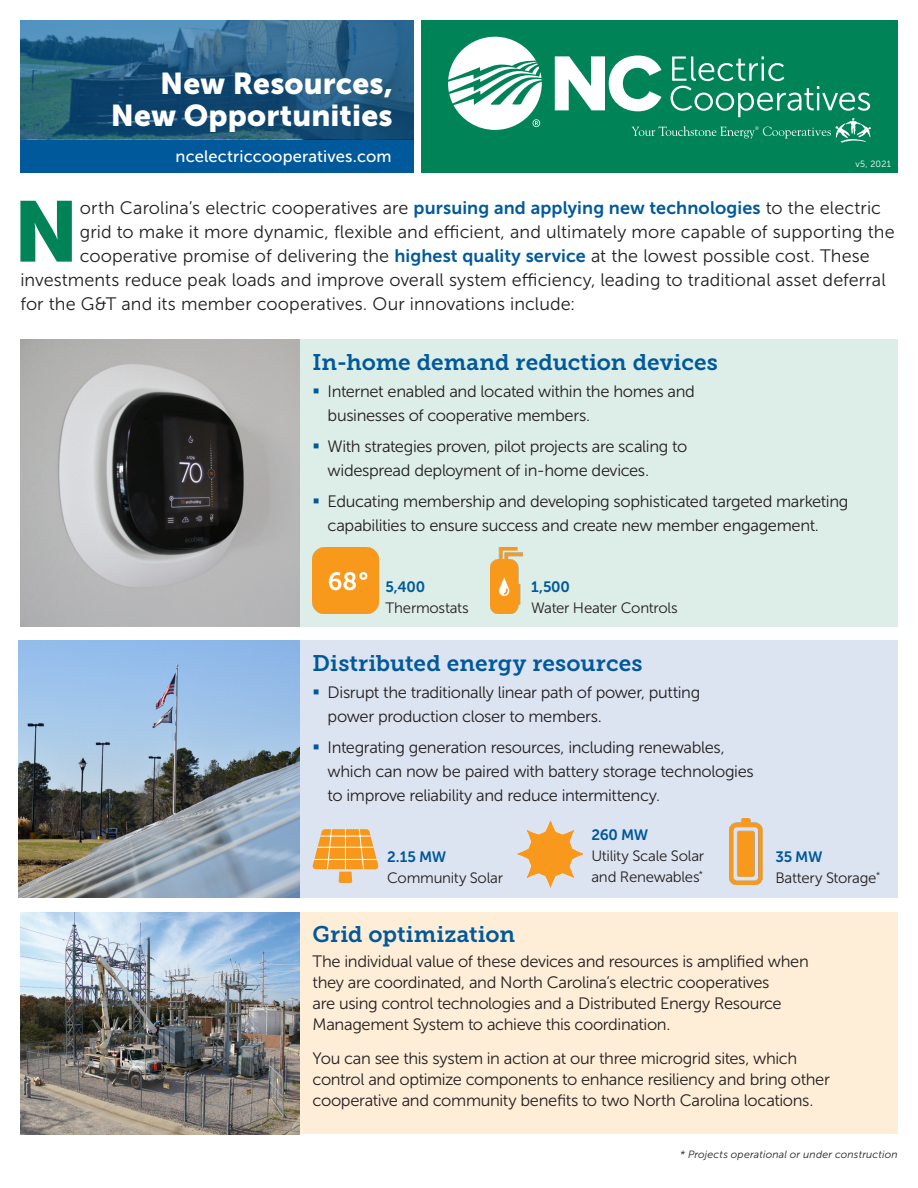
<style>
.page{position:relative;width:918px;height:1188px;background:#fff}
.page>*{position:absolute;margin:0;border:0;box-sizing:border-box;transform-origin:0 0}
.Body{font:85.2px "Museo Sans 900";color:#008457}
.t1{font:30px/31.5px "Museo Sans 900";letter-spacing:.005em;color:#fff;text-align:right}
.t2{font:22.5px "Museo Slab 700";letter-spacing:.005em;color:#00599b}
.Body-2{font:18px "Museo Sans 300";letter-spacing:.005em;color:#231f20}
.Body-3{font:16.5px/24px "Museo Sans 300";letter-spacing:-.02em;color:#231f20}
.t3{font:16.5px "Museo Sans 500";letter-spacing:.01em;color:#fff}
.Body-4{font:15px/21px "Museo Sans 300";letter-spacing:-.015em;color:#231f20}
.Body__ex_sm{font:italic 10.5px "Museo Sans 300";letter-spacing:.02em;color:#231f20}
.Body__sm{font:9px "Museo Sans 300";letter-spacing:.03em;color:#fff}
.s1{font-family:"Museo Sans 700";color:#00599b}
.s2{color:#00599b}
</style>
<div class="page">
<div style="left:20px;top:138px;width:394px;height:35px;background:#00599b"></div>
<svg style="left:20px;top:20px;width:394px;height:119px;background:#275e83"></svg>
<div style="left:421px;top:20px;width:477px;height:153px;background:#008457"></div>
<svg style="left:555px;top:55px;width:316px;height:88px"></svg>
<svg style="left:448px;top:37px;width:94px;height:93px"></svg>
<div style="left:299px;top:912px;width:599px;height:222px;background:#feedd7"></div>
<div style="left:299px;top:340px;width:599px;height:287px;background:#ddede7"></div>
<div style="left:299px;top:640px;width:599px;height:257px;background:#dde4f1"></div>
<img style="left:20px;top:340px;width:279px;height:287px">
<img style="left:20px;top:912px;width:279px;height:222px">
<img style="left:18px;top:640px;width:281px;height:257px">
<img style="left:313px;top:548px;width:65px;height:65px">
<svg style="left:313px;top:829px;width:66px;height:54px"></svg>
<img style="left:517px;top:822px;width:66px;height:65px">
<img style="left:729px;top:819px;width:34px;height:65px">
<img style="left:490px;top:548px;width:32px;height:65px">
<p class="t1" style="left:111px;top:68px;width:283px">New Resources,<br>New Opportunities</p>
<p class="t3" style="left:176px;top:147px;width:218px">ncelectriccooperatives.com</p>
<p class="Body__sm" style="left:856px;top:160px;width:37px">v5, 2021</p>
<p class="Body" style="left:13px;top:183px;width:67px">N</p>
<p class="Body-2" style="left:80px;top:198px;width:803px">orth Carolina’s electric cooperatives are <span class="s1">pursuing and applying new technologies</span> to the electric</p>
<p class="Body-2" style="left:80px;top:222px;width:816px">grid to make it more dynamic, flexible and efficient, and ultimately more capable of supporting the</p>
<p class="Body-2" style="left:80px;top:246px;width:791px">cooperative promise of delivering the <span class="s1">highest quality service</span> at the lowest possible cost. These</p>
<p class="Body-2" style="left:20px;top:270px;width:867px">investments reduce peak loads and improve overall system efficiency, leading to traditional asset deferral</p>
<p class="Body-2" style="left:20px;top:294px;width:557px">for the G&amp;T and its member cooperatives. Our innovations include:</p>
<h3 class="t2" style="left:313px;top:350px;width:407px">In-home demand reduction devices</h3>
<p class="Body-3" style="left:328px;top:380px;width:369px;text-indent:-15px"><span class="s2">▪</span> Internet enabled and located within the homes and businesses of cooperative members.</p>
<p class="Body-3" style="left:328px;top:435px;width:361px;text-indent:-15px"><span class="s2">▪</span> With strategies proven, pilot projects are scaling to widespread deployment of in-home devices.</p>
<p class="Body-3" style="left:328px;top:489px;width:522px;text-indent:-15px"><span class="s2">▪</span> Educating membership and developing sophisticated targeted marketing capabilities to ensure success and create new member engagement.</p>
<p class="Body-4" style="left:386px;top:576px;width:85px"><span class="s1">5,400<br></span>Thermostats</p>
<p class="Body-4" style="left:531px;top:576px;width:148px"><span class="s1">1,500<br></span>Water Heater Controls</p>
<h3 class="t2" style="left:313px;top:650px;width:331px">Distributed energy resources</h3>
<p class="Body-3" style="left:328px;top:680px;width:374px;text-indent:-15px"><span class="s2">▪</span> Disrupt the traditionally linear path of power, putting power production closer to members.</p>
<p class="Body-3" style="left:328px;top:735px;width:428px;text-indent:-15px"><span class="s2">▪</span> Integrating generation resources, including renewables, which can now be paired with battery storage technologies to improve reliability and reduce intermittency.</p>
<p class="Body-4" style="left:387px;top:846px;width:118px"><span class="s1">2.15 MW<br></span>Community Solar</p>
<p class="Body-4" style="left:591px;top:825px;width:114px"><span class="s1">260 MW<br></span>Utility Scale Solar and Renewables<sup>*</sup></p>
<p class="Body-4" style="left:775px;top:846px;width:106px"><span class="s1">35 MW<br></span>Battery Storage<sup>*</sup></p>
<h3 class="t2" style="left:313px;top:922px;width:204px">Grid optimization</h3>
<p class="Body-3" style="left:313px;top:951px;width:498px;line-height:21px">The individual value of these devices and resources is amplified when they are coordinated, and North Carolina’s electric cooperatives<br>are using control technologies and a Distributed Energy Resource Management System to achieve this coordination.</p>
<p class="Body-3" style="left:313px;top:1048px;width:519px;line-height:21px">You can see this system in action at our three microgrid sites, which control and optimize components to enhance resiliency and bring other cooperative and community benefits to two North Carolina locations.</p>
<p class="Body__ex_sm" style="left:680px;top:1148px;width:219px">* Projects operational or under construction</p>
</div>
